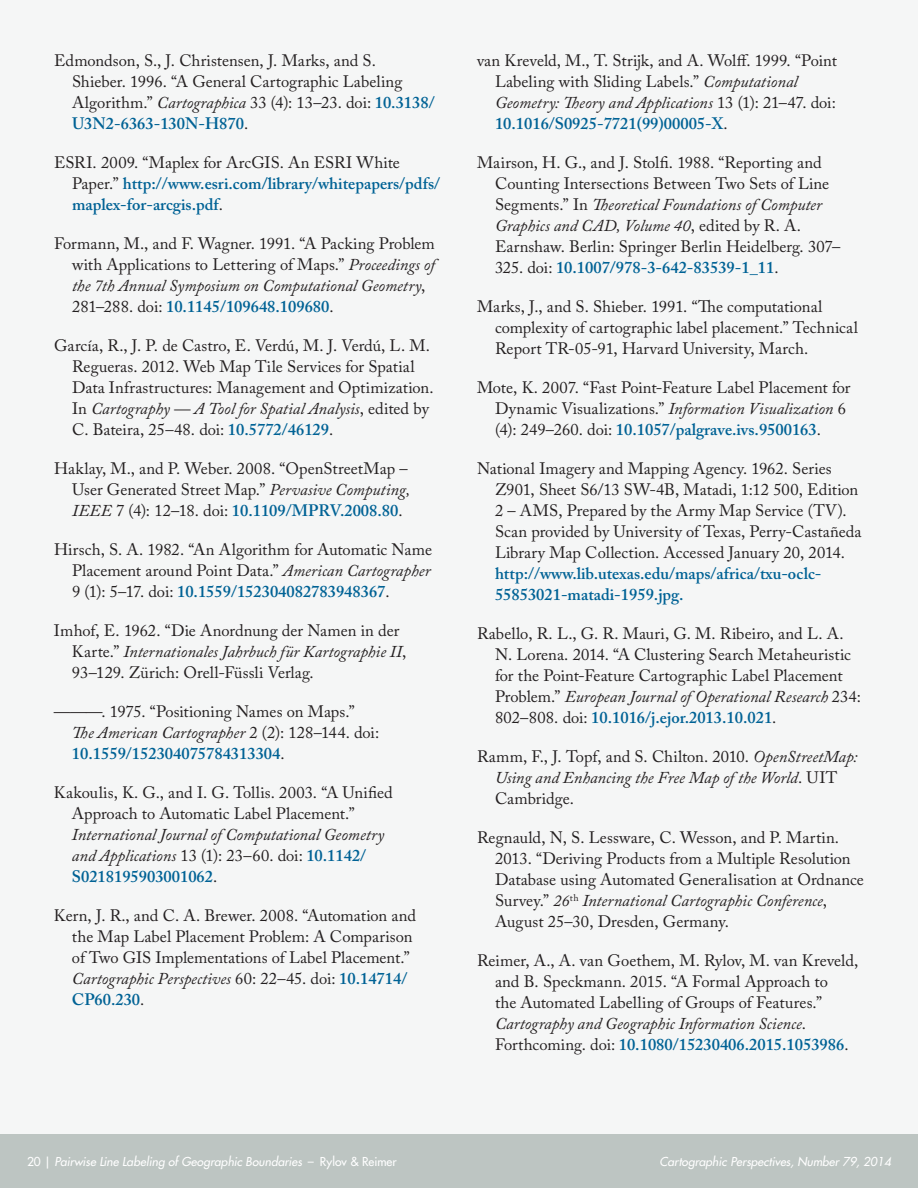
<style>
.page{position:relative;width:918px;height:1188px;background:#fff}
.page>*{position:absolute;margin:0;border:0;box-sizing:border-box;transform-origin:0 0}
.References{font:16.5px/21px "Adobe Caslon Pro";letter-spacing:.005em;color:#231f20}
.References-2{font:600 16.5px/21px "Adobe Caslon Pro";color:#006295}
.References-3{font:16.5px/21px "Adobe Caslon Pro";letter-spacing:-.015em;color:#231f20}
.References-4{font:italic 16.5px/21px "Adobe Caslon Pro";color:#231f20}
.t1{font:italic 500 12px "Futura Std";color:#fff}
.s1{font-style:italic}
.s2{font-weight:600;color:#006295}
.s3{font-weight:400;color:#231f20}
.s4{font-style:normal}
</style>
<div class="page">
<div style="left:0;top:1134px;width:918px;height:54px;background:#bdc5c2"></div>
<div style="left:0;top:0;width:918px;height:1134px;background:#f5f6f6"></div>
<p class="References" style="left:72px;top:50px;width:364px;text-indent:-18px">Edmondson, S., J. Christensen, J. Marks, and S.<br>Shieber. 1996. “A General Cartographic Labeling Algorithm.” <span class="s1">Cartographica</span> 33 (4): 13–23. doi: <span class="s2">10.3138/ U3N2-6363-130N-H870</span>.</p>
<p class="References-2" style="left:72px;top:152px;width:370px;text-indent:-18px"><span class="s3">ESRI. 2009. “Maplex for ArcGIS. An ESRI White<br>Paper.”</span> http://www.esri.com/library/whitepapers/pdfs/ maplex-for-arcgis.pdf<span class="s3">.</span></p>
<p class="References" style="left:72px;top:233px;width:365px;text-indent:-18px">Formann, M., and F. Wagner. 1991. “A Packing Problem with Applications to Lettering of Maps.” <span class="s1">Proceedings of the 7th Annual Symposium on Computational Geometry</span>, 281–288. doi: <span class="s2">10.1145/109648.109680</span>.</p>
<p class="References" style="left:72px;top:335px;width:363px;text-indent:-18px">García, R., J. P. de Castro, E. Verdú, M. J. Verdú, L. M.<br>Regueras. 2012. Web Map Tile Services for Spatial Data Infrastructures: Management and Optimization.<br>In <span class="s1">Cartography — A Tool for Spatial Analysis</span>, edited by C. Bateira, 25–48. doi: <span class="s2">10.5772/46129</span>.</p>
<p class="References" style="left:72px;top:458px;width:340px;text-indent:-18px">Haklay, M., and P. Weber. 2008. “OpenStreetMap –<br>User Generated Street Map.” <span class="s1">Pervasive Computing,<br>IEEE</span> 7 (4): 12–18. doi: <span class="s2">10.1109/MPRV.2008.80</span>.</p>
<p class="References" style="left:72px;top:539px;width:362px;text-align:justify;text-indent:-18px">Hirsch, S. A. 1982. “An Algorithm for Automatic Name Placement around Point Data.” <span class="s1">American Cartographer </span>9 (1): 5–17. doi: <span class="s2">10.1559/152304082783948367</span>.</p>
<p class="References" style="left:72px;top:620px;width:336px;text-indent:-18px">Imhof, E. 1962. “Die Anordnung der Namen in der<br>Karte.” <span class="s1">Internationales Jahrbuch für Kartographie II</span>,<br>93–129. Zürich: Orell-Füssli Verlag.</p>
<p class="References-3" style="left:72px;top:701px;width:309px;text-indent:-18px">———. 1975. “Positioning Names on Maps.”<br><span class="s1">The American Cartographer</span> 2 (2): 128–144. doi:<br><span class="s2">10.1559/152304075784313304</span>.</p>
<p class="References" style="left:72px;top:782px;width:322px;text-indent:-18px">Kakoulis, K. G., and I. G. Tollis. 2003. “A Unified Approach to Automatic Label Placement.” <span class="s1">International Journal of Computational Geometry and Applications</span> 13 (1): 23–60. doi: <span class="s2">10.1142/ S0218195903001062</span>.</p>
<p class="References" style="left:72px;top:905px;width:346px;text-indent:-18px">Kern, J. R., and C. A. Brewer. 2008. “Automation and the Map Label Placement Problem: A Comparison of Two GIS Implementations of Label Placement.” <span class="s1">Cartographic Perspectives</span> 60: 22–45. doi: <span class="s2">10.14714/ CP60.230</span>.</p>
<p class="References" style="left:495px;top:50px;width:344px;text-indent:-18px">van Kreveld, M., T. Strijk, and A. Wolff. 1999. “Point Labeling with Sliding Labels.” <span class="s1">Computational Geometry: Theory and Applications</span> 13 (1): 21–47. doi:<br><span class="s2">10.1016/S0925-7721(99)00005-X</span>.</p>
<p class="References" style="left:495px;top:152px;width:347px;text-indent:-18px">Mairson, H. G., and J. Stolfi. 1988. “Reporting and Counting Intersections Between Two Sets of Line Segments.” In <span class="s1">Theoretical Foundations of Computer Graphics and CAD, Volume 40</span>, edited by R. A.<br>Earnshaw. Berlin: Springer Berlin Heidelberg. 307– 325. doi: <span class="s2">10.1007/978-3-642-83539-1_11</span>.</p>
<p class="References" style="left:495px;top:296px;width:364px;text-indent:-18px">Marks, J., and S. Shieber. 1991. “The computational complexity of cartographic label placement.” Technical<br>Report TR-05-91, Harvard University, March.</p>
<p class="References" style="left:495px;top:377px;width:357px;text-indent:-18px">Mote, K. 2007. “Fast Point-Feature Label Placement for<br>Dynamic Visualizations.” <span class="s1">Information Visualization</span> 6 (4): 249–260. doi: <span class="s2">10.1057/palgrave.ivs.9500163</span>.</p>
<p class="References" style="left:495px;top:458px;width:368px;text-indent:-18px">National Imagery and Mapping Agency. 1962. Series Z901, Sheet S6/13 SW-4B, Matadi, 1:12 500, Edition 2 – AMS, Prepared by the Army Map Service (TV).<br>Scan provided by University of Texas, Perry-Castañeda Library Map Collection. Accessed January 20, 2014. <span class="s2">http://www.lib.utexas.edu/maps/africa/txu-oclc-55853021-matadi-1959.jpg.</span></p>
<p class="References" style="left:495px;top:623px;width:367px;text-indent:-18px">Rabello, R. L., G. R. Mauri, G. M. Ribeiro, and L. A.<br>N. Lorena. 2014. “A Clustering Search Metaheuristic for the Point-Feature Cartographic Label Placement Problem.” <span class="s1">European Journal of Operational Research</span> 234:<br>802–808. doi: <span class="s2">10.1016/j.ejor.2013.10.021</span>.</p>
<p class="References-4" style="left:495px;top:746px;width:364px;text-indent:-18px"><span class="s4">Ramm, F., J. Topf, and S. Chilton. 2010.</span> OpenStreetMap:<br>Using and Enhancing the Free Map of the World<span class="s4">. UIT<br>Cambridge.</span></p>
<p class="References" style="left:495px;top:827px;width:370px;text-indent:-18px">Regnauld, N, S. Lessware, C. Wesson, and P. Martin.<br>2013. “Deriving Products from a Multiple Resolution Database using Automated Generalisation at Ordnance Survey.” <span class="s1">26</span><sup>th</sup> <span class="s1">International Cartographic Conference</span>, August 25–30, Dresden, Germany.</p>
<p class="References" style="left:495px;top:950px;width:365px;text-indent:-18px">Reimer, A., A. van Goethem, M. Rylov, M. van Kreveld, and B. Speckmann. 2015. “A Formal Approach to<br>the Automated Labelling of Groups of Features.” <span class="s1">Cartography and Geographic Information Science</span>.<br>Forthcoming. doi: <span class="s2">10.1080/15230406.2015.1053986</span>.</p>
<p class="t1" style="left:27px;top:1154px;width:371px"><span class="s4">20 |</span> Pairwise Line Labeling of Geographic Boundaries <span class="s4">– Rylov &amp; Reimer</span></p>
<p class="t1" style="left:660px;top:1154px;width:233px">Cartographic Perspectives, Number 79, 2014</p>
</div>
